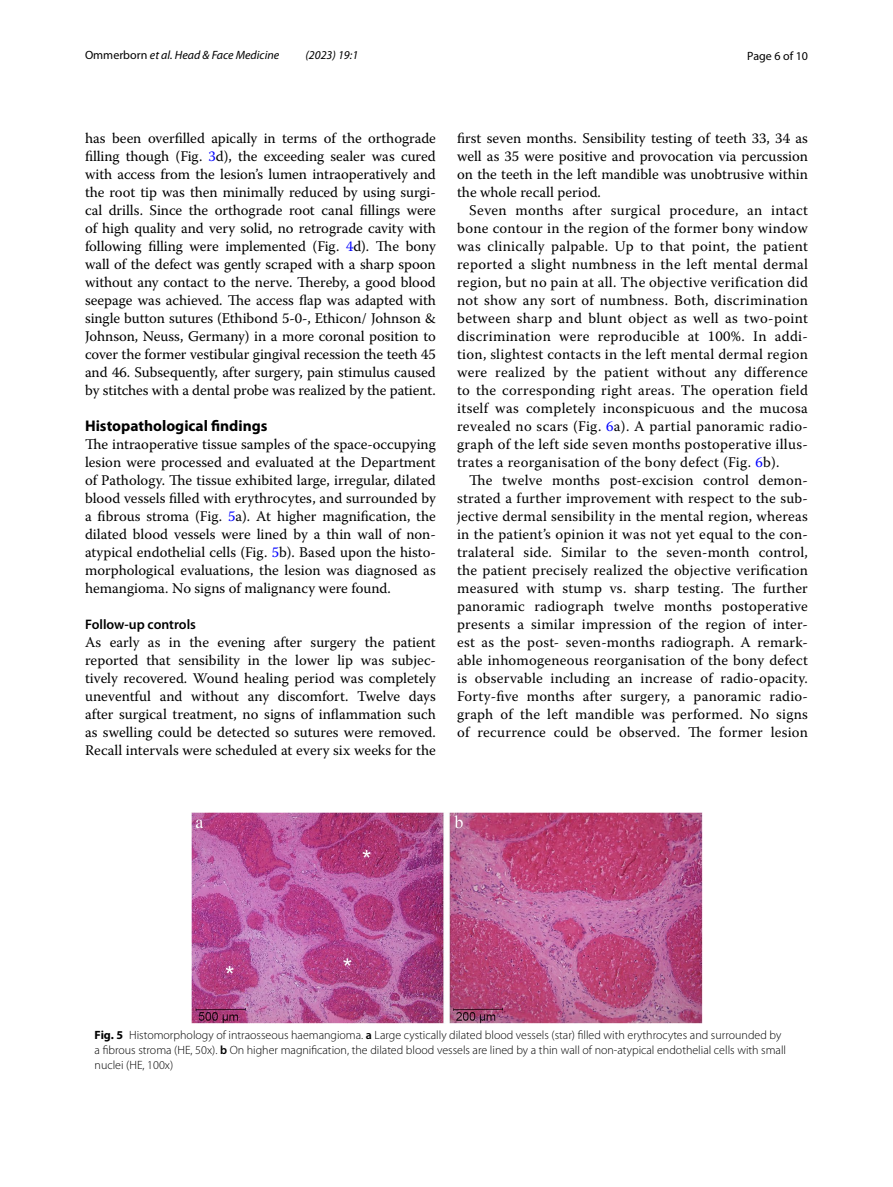
<style>
.page{position:relative;width:893px;height:1187px;background:#fff}
.page>*{position:absolute;margin:0;border:0;box-sizing:border-box;transform-origin:0 0}
.t1{font:700 15.45px "Myriad Pro";color:#000}
.t2{font:14.7px/18px "Warnock Pro";letter-spacing:.005em;color:#000;text-align:justify}
.t3{font:600 13.8px "Myriad Pro";color:#000}
.t4{font:300 12px/15px "Myriad Pro";color:#000}
.t5{font:italic 12px "Myriad Pro";color:#000}
.t6{font:12px "Myriad Pro";color:#000}
.s1{font-style:normal}
.s2{color:#00f}
.s3{font-weight:700}
.s4{font-weight:600}
</style>
<div class="page">
<img style="left:192px;top:812px;width:510px;height:211px">
<p class="t5" style="left:85px;top:48px;width:196px"><span class="s1">Ommerborn</span> et al. Head &amp; Face Medicine</p>
<p class="t5" style="left:305px;top:48px;width:54px">(2023) 19:1</p>
<p class="t6" style="left:747px;top:48px;width:62px">Page 6 of 10</p>
<p class="t2" style="left:85px;top:128px;width:352px">has been overfilled apically in terms of the orthograde filling though (Fig. <span class="s2">3</span>d), the exceeding sealer was cured with access from the lesion’s lumen intraoperatively and the root tip was then minimally reduced by using surgi&shy;cal drills. Since the orthograde root canal fillings were of high quality and very solid, no retrograde cavity with following filling were implemented (Fig. <span class="s2">4</span>d). The bony wall of the defect was gently scraped with a sharp spoon without any contact to the nerve. Thereby, a good blood seepage was achieved. The access flap was adapted with single button sutures (Ethibond 5-0-, Ethicon/ Johnson &amp; Johnson, Neuss, Germany) in a more coronal position to cover the former vestibular gingival recession the teeth 45 and 46. Subsequently, after surgery, pain stimulus caused by stitches with a dental probe was realized by the patient.</p>
<p class="t1" style="left:85px;top:415px;width:184px">Histopathological findings</p>
<p class="t2" style="left:85px;top:434px;width:352px">The intraoperative tissue samples of the space-occupying lesion were processed and evaluated at the Department of Pathology. The tissue exhibited large, irregular, dilated blood vessels filled with erythrocytes, and surrounded by a fibrous stroma (Fig. <span class="s2">5</span>a). At higher magnification, the dilated blood vessels were lined by a thin wall of non&shy;atypical endothelial cells (Fig. <span class="s2">5</span>b). Based upon the histo&shy;morphological evaluations, the lesion was diagnosed as hemangioma. No signs of malignancy were found.</p>
<p class="t3" style="left:85px;top:615px;width:112px">Follow‑up controls</p>
<p class="t2" style="left:85px;top:632px;width:352px">As early as in the evening after surgery the patient reported that sensibility in the lower lip was subjec&shy;tively recovered. Wound healing period was completely uneventful and without any discomfort. Twelve days after surgical treatment, no signs of inflammation such as swelling could be detected so sutures were removed.<br>Recall intervals were scheduled at every six weeks for the</p>
<p class="t2" style="left:457px;top:128px;width:352px">first seven months. Sensibility testing of teeth 33, 34 as well as 35 were positive and provocation via percussion on the teeth in the left mandible was unobtrusive within the whole recall period.</p>
<p class="t2" style="left:457px;top:200px;width:352px;text-indent:12px">Seven months after surgical procedure, an intact bone contour in the region of the former bony window was clinically palpable. Up to that point, the patient reported a slight numbness in the left mental dermal region, but no pain at all. The objective verification did not show any sort of numbness. Both, discrimination between sharp and blunt object as well as two-point discrimination were reproducible at 100%. In addi&shy;tion, slightest contacts in the left mental dermal region were realized by the patient without any difference to the corresponding right areas. The operation field itself was completely inconspicuous and the mucosa revealed no scars (Fig. <span class="s2">6</span>a). A partial panoramic radio&shy;graph of the left side seven months postoperative illus&shy;trates a reorganisation of the bony defect (Fig. <span class="s2">6</span>b).</p>
<p class="t2" style="left:457px;top:470px;width:352px;text-indent:12px">The twelve months post-excision control demon&shy;strated a further improvement with respect to the sub&shy;jective dermal sensibility in the mental region, whereas in the patient’s opinion it was not yet equal to the con&shy;tralateral side. Similar to the seven-month control, the patient precisely realized the objective verification measured with stump vs. sharp testing. The further panoramic radiograph twelve months postoperative presents a similar impression of the region of inter&shy;est as the post- seven-months radiograph. A remark&shy;able inhomogeneous reorganisation of the bony defect is observable including an increase of radio-opacity.<br>Forty-five months after surgery, a panoramic radio&shy;graph of the left mandible was performed. No signs of recurrence could be observed. The former lesion</p>
<p class="t4" style="left:95px;top:1027px;width:693px"><span class="s3">Fig. 5</span> Histomorphology of intraosseous haemangioma. <span class="s4">a</span> Large cystically dilated blood vessels (star) filled with erythrocytes and surrounded by a fibrous stroma (HE, 50x). <span class="s4">b</span> On higher magnification, the dilated blood vessels are lined by a thin wall of non-atypical endothelial cells with small nuclei (HE, 100x)</p>
</div>
